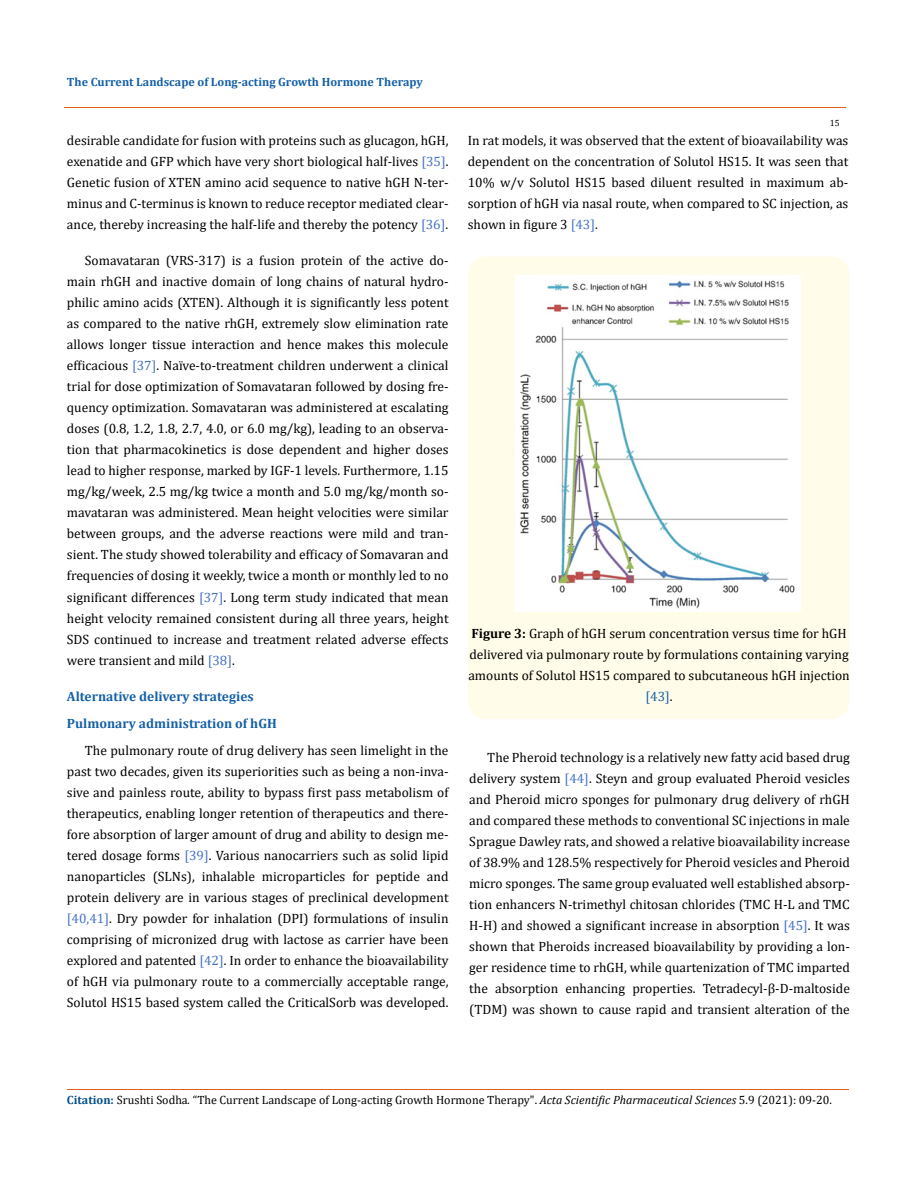
<style>
.page{position:relative;width:917px;height:1188px;background:#fff}
.page>*{position:absolute;margin:0;border:0;box-sizing:border-box;transform-origin:0 0}
.t1{font:13.5px/21px "Cambria";color:#000;text-align:justify}
.t2{font:700 13.5px/27px "Cambria";color:#1560a6}
.t3{font:12px "Cambria";color:#000}
.t4{font:700 12px "Cambria";color:#1560a6}
.t5{font:9px "Cambria";color:#000}
.s1{color:#4472c4}
.s2{font-weight:700}
.s3{color:#1560a6}
.s4{font-weight:700;color:#035089}
.s5{font-style:italic}
</style>
<div class="page">
<div style="left:468px;top:256px;width:381px;height:463px;background:#fffde9;border-radius:18px"></div>
<img style="left:515px;top:276px;width:285px;height:335px">
<hr style="left:64px;top:108px;width:781px;height:1px;background:#e05d1a">
<hr style="left:67px;top:1089px;width:781px;height:1px;background:#e05d1a">
<p class="t4" style="left:67px;top:73px;width:357px">The Current Landscape of Long-acting Growth Hormone Therapy</p>
<p class="t1" style="left:67px;top:130px;width:383px">desirable candidate for fusion with proteins such as glucagon, hGH, exenatide and GFP which have very short biological half-lives <span class="s1">[35]</span>.<br>Genetic fusion of XTEN amino acid sequence to native hGH N-ter&shy;minus and C-terminus is known to reduce receptor mediated clear&shy;ance, thereby increasing the half-life and thereby the potency <span class="s1">[36]</span>.</p>
<p class="t1" style="left:67px;top:250px;width:383px;text-indent:18px">Somavataran (VRS-317) is a fusion protein of the active do&shy;main rhGH and inactive domain of long chains of natural hydro&shy;philic amino acids (XTEN). Although it is significantly less potent as compared to the native rhGH, extremely slow elimination rate allows longer tissue interaction and hence makes this molecule efficacious <span class="s1">[37]</span>. Naïve-to-treatment children underwent a clinical trial for dose optimization of Somavataran followed by dosing fre&shy;quency optimization. Somavataran was administered at escalating doses (0.8, 1.2, 1.8, 2.7, 4.0, or 6.0 mg/kg), leading to an observa&shy;tion that pharmacokinetics is dose dependent and higher doses lead to higher response, marked by IGF-1 levels. Furthermore, 1.15 mg/kg/week, 2.5 mg/kg twice a month and 5.0 mg/kg/month so&shy;mavataran was administered. Mean height velocities were similar between groups, and the adverse reactions were mild and tran&shy;sient. The study showed tolerability and efficacy of Somavaran and frequencies of dosing it weekly, twice a month or monthly led to no significant differences <span class="s1">[37]</span>. Long term study indicated that mean height velocity remained consistent during all three years, height SDS continued to increase and treatment related adverse effects were transient and mild <span class="s1">[38]</span>.</p>
<p class="t2" style="left:67px;top:682px;width:211px">Alternative delivery strategies<br>Pulmonary administration of hGH</p>
<p class="t1" style="left:67px;top:739px;width:383px;text-indent:18px">The pulmonary route of drug delivery has seen limelight in the past two decades, given its superiorities such as being a non-inva&shy;sive and painless route, ability to bypass first pass metabolism of therapeutics, enabling longer retention of therapeutics and there&shy;fore absorption of larger amount of drug and ability to design me&shy;tered dosage forms <span class="s1">[39]</span>. Various nanocarriers such as solid lipid nanoparticles (SLNs), inhalable microparticles for peptide and protein delivery are in various stages of preclinical development <span class="s1">[40,41]</span>. Dry powder for inhalation (DPI) formulations of insulin comprising of micronized drug with lactose as carrier have been explored and patented <span class="s1">[42]</span>. In order to enhance the bioavailability of hGH via pulmonary route to a commercially acceptable range, Solutol HS15 based system called the CriticalSorb was developed.</p>
<p class="t5" style="left:829px;top:118px;width:11px">15</p>
<p class="t1" style="left:468px;top:130px;width:382px">In rat models, it was observed that the extent of bioavailability was dependent on the concentration of Solutol HS15. It was seen that 10% w/v Solutol HS15 based diluent resulted in maximum ab&shy;sorption of hGH via nasal route, when compared to SC injection, as shown in figure 3 <span class="s1">[43]</span>.</p>
<p class="t1" style="left:468px;top:623px;width:383px;text-align:center"><span class="s2">Figure 3:</span> Graph of hGH serum concentration versus time for hGH delivered via pulmonary route by formulations containing varying amounts of Solutol HS15 compared to subcutaneous hGH injection <span class="s3">[43]</span>.</p>
<p class="t1" style="left:469px;top:747px;width:382px;text-indent:18px">The Pheroid technology is a relatively new fatty acid based drug delivery system <span class="s1">[44]</span>. Steyn and group evaluated Pheroid vesicles and Pheroid micro sponges for pulmonary drug delivery of rhGH and compared these methods to conventional SC injections in male Sprague Dawley rats, and showed a relative bioavailability increase of 38.9% and 128.5% respectively for Pheroid vesicles and Pheroid micro sponges. The same group evaluated well established absorp&shy;tion enhancers N-trimethyl chitosan chlorides (TMC H-L and TMC H-H) and showed a significant increase in absorption <span class="s1">[45]</span>. It was shown that Pheroids increased bioavailability by providing a lon&shy;ger residence time to rhGH, while quartenization of TMC imparted the absorption enhancing properties. Tetradecyl-β-D-maltoside (TDM) was shown to cause rapid and transient alteration of the</p>
<p class="t3" style="left:67px;top:1093px;width:766px"><span class="s4">Citation:</span> Srushti Sodha<span class="s5">.</span> “The Current Landscape of Long-acting Growth Hormone Therapy". <span class="s5">Acta Scientific Pharmaceutical Sciences</span> 5.9 (2021): 09-20.</p>
</div>
